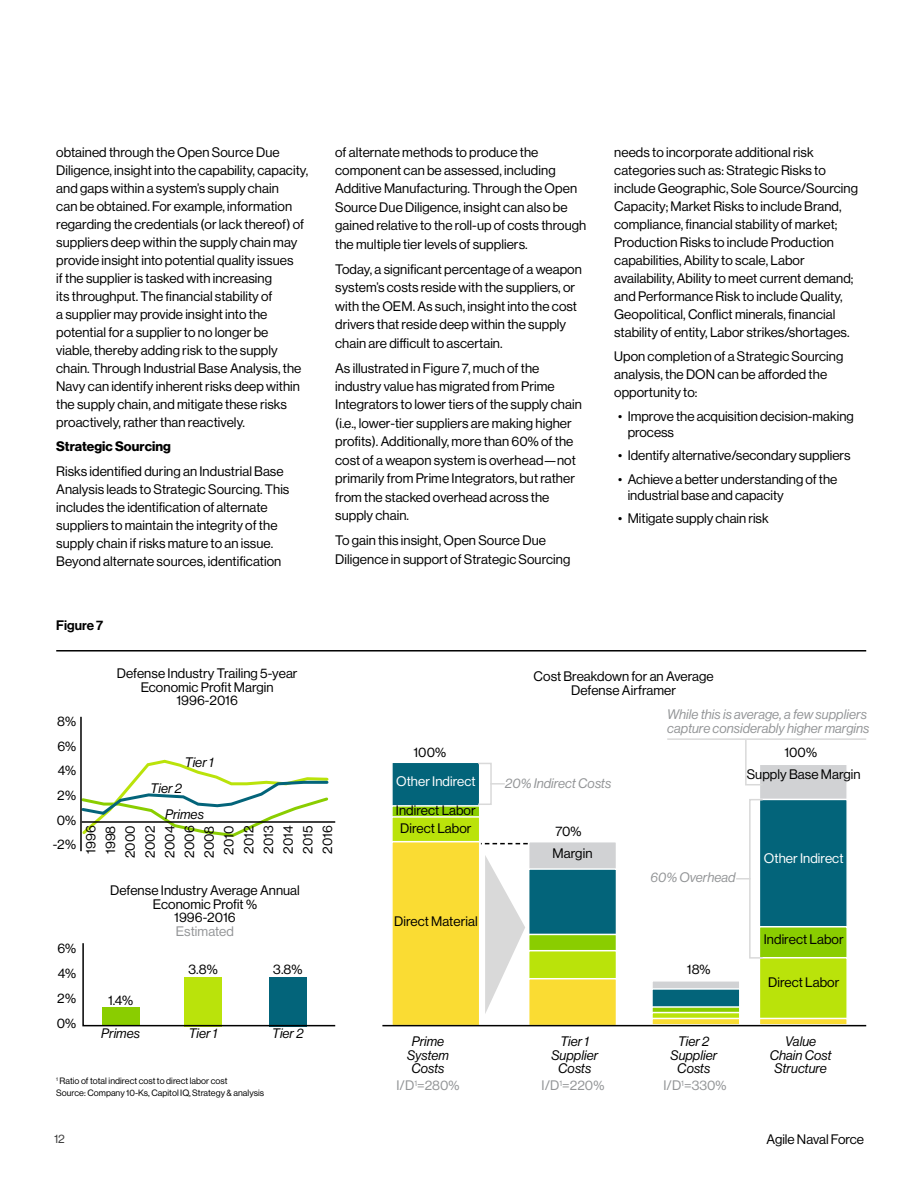
<style>
.page{position:relative;width:918px;height:1188px;background:#fff}
.page>*{position:absolute;margin:0;border:0;box-sizing:border-box;transform-origin:0 0}
.t1{font:13.5px/18px "N Haas Grotesk DS Pro 55 Rg";letter-spacing:.005em;color:#000}
.t2{font:13.5px/13.5px "N Haas Grotesk DS Pro 56 It";letter-spacing:.005em;color:#000;text-align:center}
.t3{font:13.5px/13.5px "N Haas Grotesk DS Pro 56 It";letter-spacing:.005em;color:#939597}
.t4{font:13.5px "N Haas Grotesk DS Pro 55 Rg";letter-spacing:.005em;color:#939597}
.t5{font:13.5px "N Haas Grotesk DS Pro 55 Rg";letter-spacing:.005em;color:#fff}
.t6{font:13.5px "N Haas Grotesk DS Pro 75 Bd";letter-spacing:.005em;color:#000}
.t7{font:13.5px "N Haas Grotesk DS Pro 65 Md";color:#000}
.t8{font:12px "N Haas Grotesk DS Pro 55 Rg";color:#3b3b3b}
.t9{font:9px/12px "N Haas Grotesk DS Pro 55 Rg";letter-spacing:.005em;color:#000}
</style>
<div class="page">
<div style="left:759px;top:764px;width:89px;height:262px;background:#d1d2d4;border:2px solid #fff"></div>
<div style="left:759px;top:799px;width:89px;height:227px;background:#03647a;border:2px solid #fff"></div>
<div style="left:759px;top:926px;width:89px;height:100px;background:#8acd00;border:2px solid #fff"></div>
<div style="left:759px;top:957px;width:89px;height:69px;background:#bae30a;border:2px solid #fff"></div>
<svg style="left:759px;top:1018px;width:89px;height:7px"></svg>
<div style="left:749px;top:799px;width:14px;height:160px;border:2px solid #d9d9d9"></div>
<svg style="left:736px;top:878px;width:14px;height:2px"></svg>
<svg style="left:745px;top:740px;width:19px;height:46px"></svg>
<svg style="left:480px;top:843px;width:48px;height:1px"></svg>
<div style="left:528px;top:841px;width:89px;height:185px;background:#d1d2d4;border:2px solid #fff"></div>
<div style="left:528px;top:868px;width:89px;height:158px;background:#03647a;border:2px solid #fff"></div>
<div style="left:528px;top:934px;width:89px;height:92px;background:#8acd00;border:2px solid #fff"></div>
<div style="left:528px;top:950px;width:89px;height:76px;background:#bae30a;border:2px solid #fff"></div>
<svg style="left:82px;top:759px;width:247px;height:78px"></svg>
<div style="left:651px;top:980px;width:90px;height:46px;background:#d1d2d4;border:2px solid #fff"></div>
<div style="left:651px;top:988px;width:90px;height:38px;background:#03647a;border:2px solid #fff"></div>
<svg style="left:651px;top:1006px;width:90px;height:20px"></svg>
<svg style="left:651px;top:1012px;width:90px;height:6px"></svg>
<div style="left:391px;top:762px;width:89px;height:264px;background:#03647a;border:2px solid #fff"></div>
<div style="left:391px;top:805px;width:89px;height:221px;background:#8acd00;border:2px solid #fff"></div>
<div style="left:391px;top:816px;width:89px;height:210px;background:#bae30a;border:2px solid #fff"></div>
<hr style="left:56px;top:650px;width:810px;height:2px;background:#000">
<hr style="left:82px;top:821px;width:253px;height:2px;background:#000">
<hr style="left:80px;top:717px;width:2px;height:134px;background:#000">
<div style="left:391px;top:841px;width:89px;height:185px;background:#fadc33;border:2px solid #fff"></div>
<div style="left:528px;top:978px;width:89px;height:48px;background:#fadc33;border:2px solid #fff"></div>
<svg style="left:651px;top:1018px;width:90px;height:7px"></svg>
<hr style="left:382px;top:1025px;width:484px;height:1px;background:#000">
<svg style="left:82px;top:943px;width:254px;height:84px"></svg>
<svg style="left:485px;top:855px;width:40px;height:159px"></svg>
<div style="left:477px;top:763px;width:15px;height:42px;border:2px solid #d9d9d9"></div>
<svg style="left:490px;top:783px;width:15px;height:2px"></svg>
<hr style="left:667px;top:738px;width:199px;height:2px;background:#d9d9d9">
<p class="t1" style="left:56px;top:143px;width:254px">obtained through the Open Source Due Diligence, insight into the capability, capacity, and gaps within a system’s supply chain<br>can be obtained. For example, information regarding the credentials (or lack thereof) of suppliers deep within the supply chain may provide insight into potential quality issues<br>if the supplier is tasked with increasing<br>its throughput. The financial stability of<br>a supplier may provide insight into the potential for a supplier to no longer be<br>viable, thereby adding risk to the supply chain. Through Industrial Base Analysis, the Navy can identify inherent risks deep within the supply chain, and mitigate these risks proactively, rather than reactively.</p>
<p class="t6" style="left:56px;top:439px;width:116px">Strategic Sourcing</p>
<p class="t1" style="left:56px;top:462px;width:235px">Risks identified during an Industrial Base Analysis leads to Strategic Sourcing. This includes the identification of alternate suppliers to maintain the integrity of the supply chain if risks mature to an issue.<br>Beyond alternate sources, identification</p>
<p class="t7" style="left:56px;top:617px;width:49px">Figure 7</p>
<p class="t1" style="left:117px;top:667px;width:182px;line-height:13.5px;text-align:center">Defense Industry Trailing 5-year<br>Economic Profit Margin<br>1996-2016</p>
<p class="t1" style="left:335px;top:143px;width:253px;line-height:18.5px">of alternate methods to produce the component can be assessed, including Additive Manufacturing. Through the Open Source Due Diligence, insight can also be gained relative to the roll-up of costs through the multiple tier levels of suppliers.</p>
<p class="t1" style="left:335px;top:260px;width:248px;line-height:18.5px">Today, a significant percentage of a weapon system’s costs reside with the suppliers, or with the OEM. As such, insight into the cost drivers that reside deep within the supply chain are difficult to ascertain.</p>
<p class="t1" style="left:335px;top:359px;width:248px;line-height:18.5px">As illustrated in Figure 7, much of the industry value has migrated from Prime Integrators to lower tiers of the supply chain (i.e., lower-tier suppliers are making higher profits). Additionally, more than 60% of the cost of a weapon system is overhead—not primarily from Prime Integrators, but rather from the stacked overhead across the supply chain.</p>
<p class="t1" style="left:335px;top:531px;width:237px;line-height:18.5px">To gain this insight, Open Source Due<br>Diligence in support of Strategic Sourcing</p>
<p class="t1" style="left:614px;top:143px;width:245px">needs to incorporate additional risk categories such as: Strategic Risks to include Geographic, Sole Source/Sourcing Capacity; Market Risks to include Brand, compliance, financial stability of market; Production Risks to include Production capabilities, Ability to scale, Labor availability, Ability to meet current demand; and Performance Risk to include Quality, Geopolitical, Conflict minerals, financial stability of entity, Labor strikes/shortages.</p>
<p class="t1" style="left:614px;top:348px;width:231px">Upon completion of a Strategic Sourcing analysis, the DON can be afforded the opportunity to:</p>
<p class="t1" style="left:628px;top:408px;width:228px;line-height:16.5px;text-indent:-10px">• Improve the acquisition decision-making process</p>
<p class="t1" style="left:618px;top:447px;width:234px">• Identify alternative/secondary suppliers</p>
<p class="t1" style="left:628px;top:471px;width:211px;line-height:16.5px;text-indent:-10px">• Achieve a better understanding of the industrial base and capacity</p>
<p class="t1" style="left:618px;top:510px;width:152px">• Mitigate supply chain risk</p>
<p class="t1" style="left:534px;top:670px;width:182px;line-height:13.5px;text-align:center">Cost Breakdown for an Average<br>Defense Airframer</p>
<p class="t1" style="left:53px;top:709px;width:25px;line-height:24.8px;text-align:center">8%<br>6%<br>4%<br>2%<br>0% -2%</p>
<p class="t2" style="left:185px;top:756px;width:30px">Tier 1</p>
<p class="t2" style="left:165px;top:775px;width:40px;line-height:26.1px;text-align:left;text-indent:-14px">Tier 2<br>Primes</p>
<p class="t1" style="left:81px;top:858px;width:34px;line-height:19.8px;text-align:center;rotate:-90deg">1996<br>1998<br>2000<br>2002<br>2004<br>2006<br>2008<br>2010<br>2012<br>2013<br>2014<br>2015<br>2016</p>
<p class="t1" style="left:414px;top:744px;width:34px">100%</p>
<p class="t5" style="left:396px;top:774px;width:81px">Other Indirect</p>
<p class="t1" style="left:396px;top:802px;width:81px;line-height:17.4px;text-align:center">Indirect Labor<br>Direct Labor</p>
<p class="t3" style="left:505px;top:777px;width:108px">20% Indirect Costs</p>
<p class="t1" style="left:555px;top:823px;width:28px">70%</p>
<p class="t1" style="left:553px;top:844px;width:41px">Margin</p>
<p class="t3" style="left:667px;top:708px;width:204px">While this is average, a few suppliers capture considerably higher margins</p>
<p class="t1" style="left:784px;top:744px;width:34px">100%</p>
<p class="t1" style="left:747px;top:765px;width:115px">Supply Base Margin</p>
<p class="t3" style="left:651px;top:870px;width:86px">60% Overhead</p>
<p class="t5" style="left:764px;top:851px;width:81px">Other Indirect</p>
<p class="t1" style="left:110px;top:884px;width:191px;line-height:13.5px;text-align:center">Defense Industry Average Annual<br>Economic Profit %<br>1996-2016</p>
<p class="t4" style="left:176px;top:923px;width:60px">Estimated</p>
<p class="t1" style="left:394px;top:913px;width:85px">Direct Material</p>
<p class="t1" style="left:57px;top:936px;width:21px;line-height:24.8px;text-align:justify">6% 4% 2% 0%</p>
<p class="t1" style="left:188px;top:960px;width:31px">3.8%</p>
<p class="t1" style="left:273px;top:960px;width:31px">3.8%</p>
<p class="t1" style="left:687px;top:961px;width:25px">18%</p>
<p class="t1" style="left:108px;top:991px;width:27px">1.4%</p>
<p class="t2" style="left:101px;top:1027px;width:40px">Primes</p>
<p class="t2" style="left:189px;top:1027px;width:30px">Tier 1</p>
<p class="t2" style="left:272px;top:1027px;width:33px">Tier 2</p>
<p class="t9" style="left:56px;top:1075px;width:209px"><sup>1</sup> Ratio of total indirect cost to direct labor cost<br>Source: Company 10-Ks, Capitol IQ, Strategy &amp; analysis</p>
<p class="t4" style="left:396px;top:1078px;width:65px">I/D<sup>1</sup>=280%</p>
<p class="t4" style="left:542px;top:1078px;width:64px">I/D<sup>1</sup>=220%</p>
<p class="t2" style="left:407px;top:1035px;width:43px">Prime<br>System<br>Costs</p>
<p class="t2" style="left:551px;top:1035px;width:48px">Tier 1<br>Supplier<br>Costs</p>
<p class="t2" style="left:670px;top:1035px;width:48px">Tier 2<br>Supplier<br>Costs</p>
<p class="t4" style="left:663px;top:1078px;width:65px">I/D<sup>1</sup>=330%</p>
<p class="t8" style="left:54px;top:1132px;width:12px">12</p>
<p class="t1" style="left:764px;top:931px;width:81px">Indirect Labor</p>
<p class="t1" style="left:768px;top:973px;width:73px">Direct Labor</p>
<p class="t2" style="left:770px;top:1035px;width:63px">Value<br>Chain Cost<br>Structure</p>
<p class="t1" style="left:767px;top:1131px;width:99px">Agile Naval Force</p>
</div>
